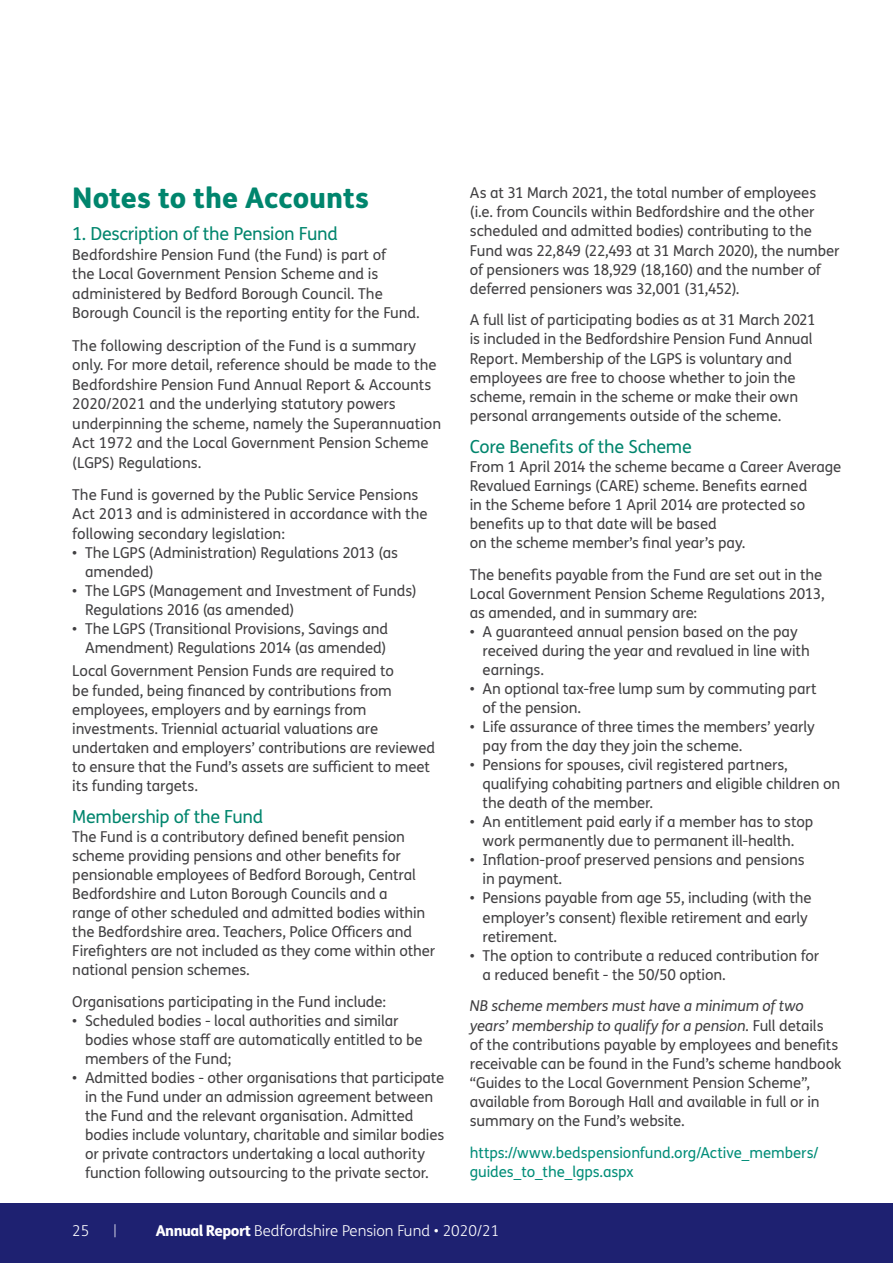
<style>
.page{position:relative;width:893px;height:1263px;background:#fff}
.page>*{position:absolute;margin:0;border:0;box-sizing:border-box;transform-origin:0 0}
.Page_Title_Green{font:800 28.5px "FS Me Pro";color:#00856d}
.Heading_1_Green{font:18px "FS Me Pro";letter-spacing:-.015em;color:#00856d}
.Body_Text{font:15px/19px "FS Me Pro";letter-spacing:-.005em;color:#414042}
.Body_Text-2{font:15px/19.5px "FS Me Pro";letter-spacing:-.005em;color:#008d78}
.t1{font:300 15px "FS Me Pro";color:#fff}
.t2{font:300 12px "FS Me Pro";color:#fff}
.s1{font-style:italic}
.s2{font-weight:800}
</style>
<div class="page">
<div style="left:0;top:1203px;width:893px;height:60px;background:#1e2171"></div>
<p class="Page_Title_Green" style="left:72px;top:176px;width:298px">Notes to the Accounts</p>
<p class="Heading_1_Green" style="left:72px;top:222px;width:267px">1. Description of the Pension Fund</p>
<p class="Body_Text" style="left:72px;top:244px;width:349px;line-height:19.5px">Bedfordshire Pension Fund (the Fund) is part of<br>the Local Government Pension Scheme and is administered by Bedford Borough Council. The Borough Council is the reporting entity for the Fund.</p>
<p class="Body_Text" style="left:72px;top:335px;width:370px;line-height:19.5px">The following description of the Fund is a summary only. For more detail, reference should be made to the Bedfordshire Pension Fund Annual Report &amp; Accounts 2020/2021 and the underlying statutory powers underpinning the scheme, namely the Superannuation Act 1972 and the Local Government Pension Scheme (LGPS) Regulations.</p>
<p class="Body_Text" style="left:72px;top:484px;width:357px;line-height:19.5px">The Fund is governed by the Public Service Pensions<br>Act 2013 and is administered in accordance with the following secondary legislation:</p>
<p class="Body_Text" style="left:85px;top:543px;width:315px;text-indent:-13px">• The LGPS (Administration) Regulations 2013 (as amended)</p>
<p class="Body_Text" style="left:85px;top:581px;width:333px;text-indent:-13px">• The LGPS (Management and Investment of Funds)<br>Regulations 2016 (as amended)</p>
<p class="Body_Text" style="left:72px;top:619px;width:317px;text-align:right">• The LGPS (Transitional Provisions, Savings and<br>Amendment) Regulations 2014 (as amended)</p>
<p class="Body_Text" style="left:72px;top:661px;width:364px">Local Government Pension Funds are required to<br>be funded, being financed by contributions from employees, employers and by earnings from investments. Triennial actuarial valuations are undertaken and employers’ contributions are reviewed to ensure that the Fund’s assets are sufficient to meet its funding targets.</p>
<p class="Heading_1_Green" style="left:72px;top:804px;width:193px">Membership of the Fund</p>
<p class="Body_Text" style="left:72px;top:826px;width:364px">The Fund is a contributory defined benefit pension scheme providing pensions and other benefits for pensionable employees of Bedford Borough, Central Bedfordshire and Luton Borough Councils and a<br>range of other scheduled and admitted bodies within the Bedfordshire area. Teachers, Police Officers and Firefighters are not included as they come within other national pension schemes.</p>
<p class="Body_Text" style="left:72px;top:992px;width:315px">Organisations participating in the Fund include:</p>
<p class="Body_Text" style="left:85px;top:1011px;width:339px;text-indent:-13px">• Scheduled bodies - local authorities and similar bodies whose staff are automatically entitled to be members of the Fund;</p>
<p class="Body_Text" style="left:85px;top:1068px;width:361px;text-indent:-13px">• Admitted bodies - other organisations that participate in the Fund under an admission agreement between the Fund and the relevant organisation. Admitted bodies include voluntary, charitable and similar bodies or private contractors undertaking a local authority function following outsourcing to the private sector.</p>
<p class="Body_Text" style="left:470px;top:183px;width:371px">As at 31 March 2021, the total number of employees (i.e. from Councils within Bedfordshire and the other scheduled and admitted bodies) contributing to the Fund was 22,849 (22,493 at 31 March 2020), the number of pensioners was 18,929 (18,160) and the number of deferred pensioners was 32,001 (31,452).</p>
<p class="Body_Text" style="left:470px;top:310px;width:347px">A full list of participating bodies as at 31 March 2021 is included in the Bedfordshire Pension Fund Annual Report. Membership of the LGPS is voluntary and employees are free to choose whether to join the scheme, remain in the scheme or make their own personal arrangements outside of the scheme.</p>
<p class="Heading_1_Green" style="left:470px;top:434px;width:223px">Core Benefits of the Scheme</p>
<p class="Body_Text" style="left:470px;top:456px;width:373px">From 1 April 2014 the scheme became a Career Average Revalued Earnings (CARE) scheme. Benefits earned<br>in the Scheme before 1 April 2014 are protected so benefits up to that date will be based<br>on the scheme member’s final year’s pay.</p>
<p class="Body_Text" style="left:470px;top:564px;width:356px">The benefits payable from the Fund are set out in the<br>Local Government Pension Scheme Regulations 2013, as amended, and in summary are:</p>
<p class="Body_Text" style="left:483px;top:622px;width:329px;text-indent:-13px">• A guaranteed annual pension based on the pay received during the year and revalued in line with earnings.</p>
<p class="Body_Text" style="left:483px;top:679px;width:335px;text-indent:-13px">• An optional tax-free lump sum by commuting part of the pension.</p>
<p class="Body_Text" style="left:483px;top:717px;width:333px;text-indent:-13px">• Life assurance of three times the members’ yearly pay from the day they join the scheme.</p>
<p class="Body_Text" style="left:483px;top:755px;width:359px;text-indent:-13px">• Pensions for spouses, civil registered partners, qualifying cohabiting partners and eligible children on the death of the member.</p>
<p class="Body_Text" style="left:470px;top:812px;width:345px;text-align:center">• An entitlement paid early if a member has to stop work permanently due to permanent ill-health.</p>
<p class="Body_Text" style="left:483px;top:850px;width:323px;text-indent:-13px">• Inflation-proof preserved pensions and pensions in payment.</p>
<p class="Body_Text" style="left:483px;top:888px;width:330px;text-indent:-13px">• Pensions payable from age 55, including (with the employer’s consent) flexible retirement and early retirement.</p>
<p class="Body_Text" style="left:483px;top:945px;width:338px;text-indent:-13px">• The option to contribute a reduced contribution for a reduced benefit - the 50/50 option.</p>
<p class="Body_Text" style="left:470px;top:996px;width:373px"><span class="s1">NB scheme members must have a minimum of two years’ membership to qualify for a pension.</span> Full details<br>of the contributions payable by employees and benefits receivable can be found in the Fund’s scheme handbook “Guides to the Local Government Pension Scheme”, available from Borough Hall and available in full or in summary on the Fund’s website.</p>
<p class="Body_Text-2" style="left:470px;top:1142px;width:350px">https://www.bedspensionfund.org/Active_members/ guides_to_the_lgps.aspx</p>
<p class="t1" style="left:72px;top:1220px;width:19px">25</p>
<p class="t2" style="left:114px;top:1222px;width:5px">|</p>
<p class="t1" style="left:156px;top:1220px;width:345px"><span class="s2">Annual Report</span> Bedfordshire Pension Fund • 2020/21</p>
</div>
